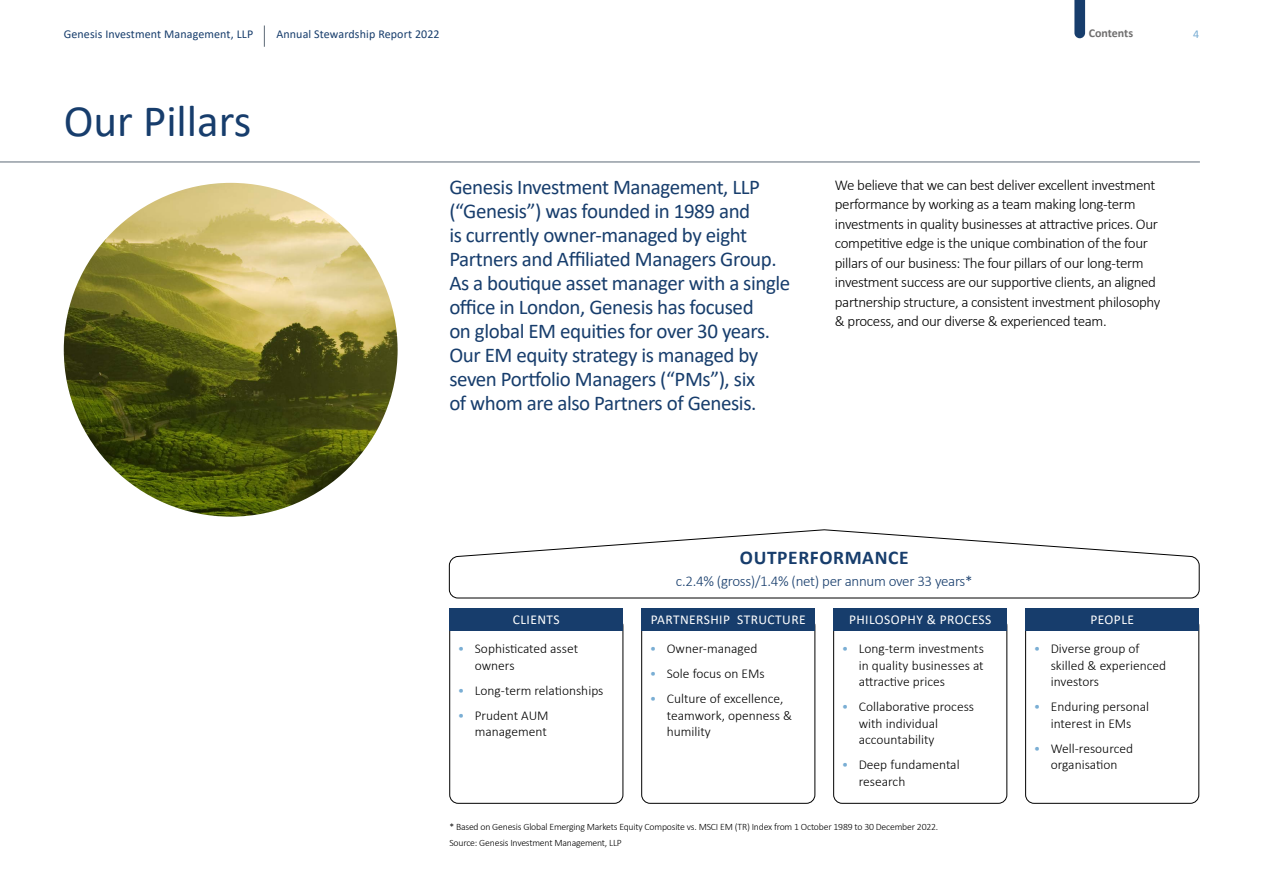
<style>
.page{position:relative;width:1263px;height:893px;background:#fff}
.page>*{position:absolute;margin:0;border:0;box-sizing:border-box;transform-origin:0 0}
.t1{font:45px "Calibri";color:#173d6c}
.t2{font:21px/24px "Calibri";letter-spacing:-.02em;color:#173d6c}
.t3{font:700 19.5px "Calibri";letter-spacing:.03em;color:#173d6c}
.t4{font:300 15px/19.5px "Calibri";letter-spacing:-.025em;color:#000}
.t5{font:300 15px "Calibri";letter-spacing:-.02em;color:#173d6c}
.t6{font:300 13.5px/16.5px "Calibri";color:#000}
.t7{font:13.5px "Calibri";letter-spacing:.03em;color:#fff}
.t8{font:12px "Calibri";letter-spacing:.01em;color:#173d6c}
.t9{font:700 12px "Calibri";color:#706f6f}
.t10{font:12px "Calibri";color:#7aaed4}
.t11{font:300 9.75px/16.2px "Calibri";letter-spacing:-.02em;color:#000}
.s1{color:#7aaed4}
</style>
<div class="page">
<svg style="left:264px;top:26px;width:1px;height:21px"></svg>
<hr style="left:0;top:162px;width:1200px;height:1px;background:#5d6a76">
<svg style="left:1074px;top:0;width:11px;height:38px"></svg>
<img style="left:64px;top:183px;width:334px;height:334px;border-radius:167px">
<div style="left:449px;top:617px;width:174px;height:187px;border:1px solid #000;border-radius:9px"></div>
<div style="left:641px;top:617px;width:174px;height:187px;border:1px solid #000;border-radius:9px"></div>
<div style="left:833px;top:617px;width:174px;height:187px;border:1px solid #000;border-radius:9px"></div>
<div style="left:1025px;top:617px;width:174px;height:187px;border:1px solid #000;border-radius:9px"></div>
<div style="left:449px;top:608px;width:174px;height:22px;background:#173d6c"></div>
<div style="left:641px;top:608px;width:174px;height:22px;background:#173d6c"></div>
<div style="left:833px;top:608px;width:174px;height:22px;background:#173d6c"></div>
<div style="left:1025px;top:608px;width:174px;height:22px;background:#173d6c"></div>
<div style="left:449px;top:556px;width:750px;height:42px;border:1px solid #000;border-radius:9px"></div>
<p class="t8" style="left:64px;top:26px;width:191px">Genesis Investment Management, LLP</p>
<p class="t8" style="left:276px;top:26px;width:165px">Annual Stewardship Report 2022</p>
<p class="t9" style="left:1089px;top:25px;width:46px">Contents</p>
<p class="t10" style="left:1193px;top:26px;width:8px">4</p>
<h1 class="t1" style="left:64px;top:90px;width:189px">Our Pillars</h1>
<p class="t2" style="left:449px;top:175px;width:343px">Genesis Investment Management, LLP (“Genesis”) was founded in 1989 and<br>is currently owner-managed by eight Partners and Affiliated Managers Group.<br>As a boutique asset manager with a single office in London, Genesis has focused<br>on global EM equities for over 30 years.<br>Our EM equity strategy is managed by seven Portfolio Managers (“PMs”), six<br>of whom are also Partners of Genesis.</p>
<p class="t4" style="left:835px;top:175px;width:327px">We believe that we can best deliver excellent investment performance by working as a team making long-term investments in quality businesses at attractive prices. Our competitive edge is the unique combination of the four pillars of our business: The four pillars of our long-term investment success are our supportive clients, an aligned partnership structure, a consistent investment philosophy &amp; process, and our diverse &amp; experienced team.</p>
<p class="t7" style="left:513px;top:610px;width:48px">CLIENTS</p>
<p class="t6" style="left:475px;top:641px;width:105px;text-indent:-17px"><span class="s1">•</span> Sophisticated asset owners</p>
<p class="t6" style="left:458px;top:682px;width:147px"><span class="s1">•</span> Long‐term relationships</p>
<p class="t6" style="left:458px;top:707px;width:92px;text-align:right"><span class="s1">•</span> Prudent AUM management</p>
<h3 class="t3" style="left:740px;top:544px;width:170px">OUTPERFORMANCE</h3>
<p class="t5" style="left:676px;top:571px;width:298px">c.2.4% (gross)/1.4% (net) per annum over 33 years*</p>
<p class="t7" style="left:651px;top:610px;width:156px">PARTNERSHIP STRUCTURE</p>
<p class="t6" style="left:650px;top:641px;width:109px"><span class="s1">•</span> Owner‐managed</p>
<p class="t6" style="left:650px;top:666px;width:116px"><span class="s1">•</span> Sole focus on EMs</p>
<p class="t6" style="left:667px;top:691px;width:127px;text-indent:-17px"><span class="s1">•</span> Culture of excellence, teamwork, openness &amp; humility</p>
<p class="t7" style="left:849px;top:610px;width:144px">PHILOSOPHY &amp; PROCESS</p>
<p class="t6" style="left:859px;top:641px;width:127px;text-align:justify;text-indent:-17px"><span class="s1">•</span> Long‐term investments in quality businesses at attractive prices</p>
<p class="t6" style="left:859px;top:699px;width:117px;text-indent:-17px"><span class="s1">•</span> Collaborative process with individual accountability</p>
<p class="t6" style="left:859px;top:757px;width:102px;text-indent:-17px"><span class="s1">•</span> Deep fundamental research</p>
<p class="t11" style="left:449px;top:819px;width:490px">* Based on Genesis Global Emerging Markets Equity Composite vs. MSCI EM (TR) Index from 1 October 1989 to 30 December 2022.<br>Source: Genesis Investment Management, LLP</p>
<p class="t7" style="left:1090px;top:610px;width:45px">PEOPLE</p>
<p class="t6" style="left:1051px;top:641px;width:117px;text-indent:-17px"><span class="s1">•</span> Diverse group of skilled &amp; experienced investors</p>
<p class="t6" style="left:1034px;top:699px;width:117px;text-align:center"><span class="s1">•</span> Enduring personal interest in EMs</p>
<p class="t6" style="left:1034px;top:740px;width:101px;text-align:center"><span class="s1">•</span> Well‐resourced organisation</p>
</div>
